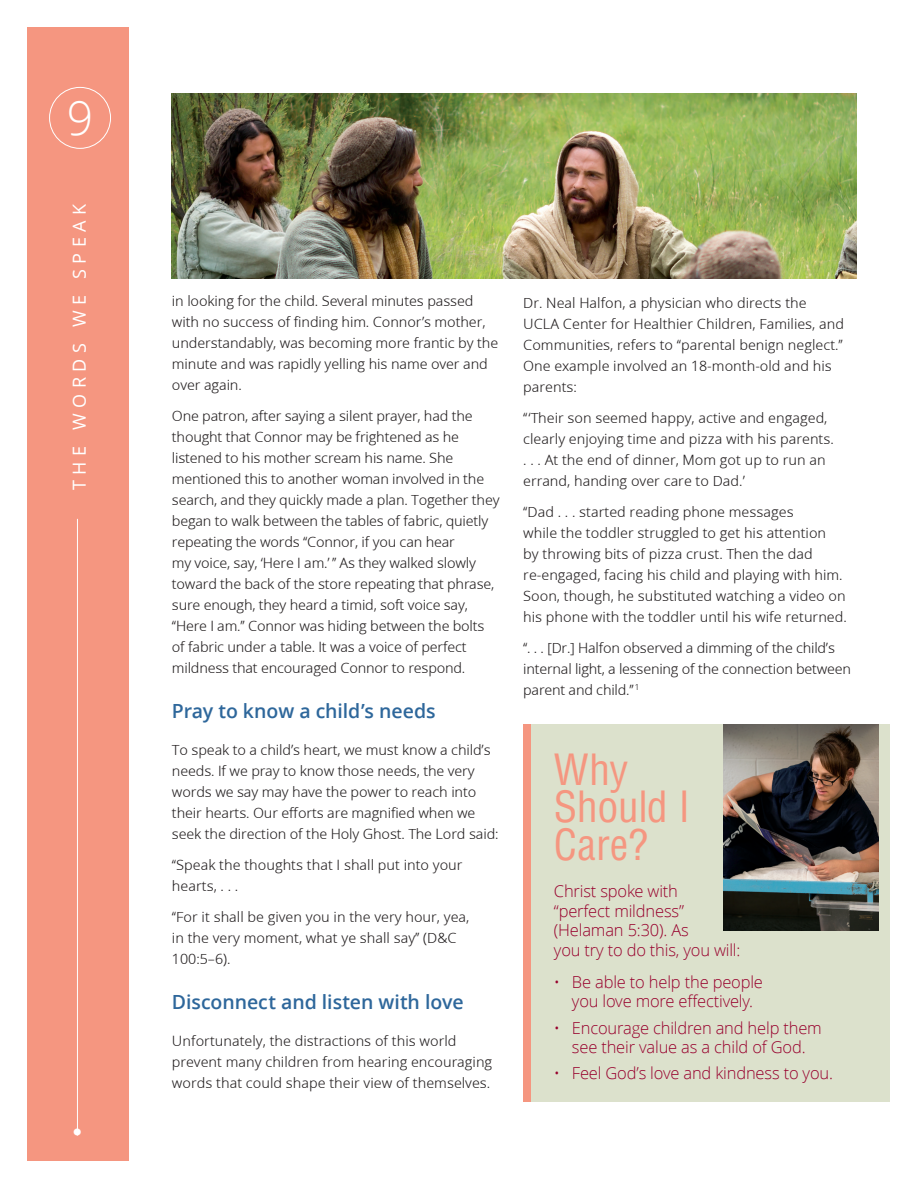
<style>
.page{position:relative;width:918px;height:1188px;background:#fff}
.page>*{position:absolute;margin:0;border:0;box-sizing:border-box;transform-origin:0 0}
.t1{font:300 46.5px "Zoramlds Lat";color:#fff}
.t2{font:condensed 42px/37.5px "Helveticalds Lat";letter-spacing:-.005em;color:#f59680}
.t3{font:600 19.5px "Zoramlds Lat";letter-spacing:-.005em;color:#2e679b}
.t4{font:300 19.5px "Helveticalds Lat";color:#fff}
.t5{font:18px "Zoramlds Lat";letter-spacing:.31em;color:#fff}
.t6{font:300 16.5px/19.5px "Zoramlds Lat";letter-spacing:-.01em;color:#98012d;text-align:center}
.t7{font:14.25px/21px "Zoramlds Lat";letter-spacing:-.01em;color:#231f20}
</style>
<div class="page">
<div style="left:27px;top:27px;width:101px;height:1134px;background:#f59680"></div>
<hr style="left:77px;top:185px;width:1px;height:951px;background:#fff">
<div style="left:71px;top:178px;width:15px;height:341px;background:#f59680"></div>
<div style="left:49px;top:87px;width:62px;height:62px;border:1px solid #fff;border-radius:50%"></div>
<img style="left:172px;top:94px;width:684px;height:185px">
<div style="left:523px;top:725px;width:8px;height:377px;background:#f59680"></div>
<div style="left:531px;top:725px;width:359px;height:377px;background:#dce1cc"></div>
<img style="left:724px;top:725px;width:154px;height:206px">
<h1 class="t1" style="left:67px;top:84px;width:28px">9</h1>
<p class="t5" style="left:66px;top:490px;width:288px;rotate:-90deg">THE WORDS WE SPEAK</p>
<h3 class="t4" style="left:73px;top:1117px;width:11px">•</h3>
<p class="t7" style="left:172px;top:291px;width:328px">in looking for the child. Several minutes passed with no success of finding him. Connor’s mother, understandably, was becoming more frantic by the minute and was rapidly yelling his name over and over again.</p>
<p class="t7" style="left:172px;top:406px;width:329px">One patron, after saying a silent prayer, had the thought that Connor may be frightened as he listened to his mother scream his name. She mentioned this to another woman involved in the search, and they quickly made a plan. Together they began to walk between the tables of fabric, quietly repeating the words “Connor, if you can hear<br>my voice, say, ‘Here I am.’ ” As they walked slowly toward the back of the store repeating that phrase, sure enough, they heard a timid, soft voice say, “Here I am.” Connor was hiding between the bolts of fabric under a table. It was a voice of perfect mildness that encouraged Connor to respond.</p>
<h3 class="t3" style="left:172px;top:696px;width:265px">Pray to know a child’s needs</h3>
<p class="t7" style="left:172px;top:740px;width:328px">To speak to a child’s heart, we must know a child’s needs. If we pray to know those needs, the very words we say may have the power to reach into their hearts. Our efforts are magnified when we seek the direction of the Holy Ghost. The Lord said:</p>
<p class="t7" style="left:172px;top:855px;width:292px">“Speak the thoughts that I shall put into your hearts, . . .</p>
<p class="t7" style="left:172px;top:907px;width:299px">“For it shall be given you in the very hour, yea, in the very moment, what ye shall say” (D&amp;C<br>100:5–6).</p>
<h3 class="t3" style="left:172px;top:987px;width:293px">Disconnect and listen with love</h3>
<p class="t7" style="left:172px;top:1031px;width:322px">Unfortunately, the distractions of this world prevent many children from hearing encouraging words that could shape their view of themselves.</p>
<p class="t7" style="left:523px;top:293px;width:322px">Dr. Neal Halfon, a physician who directs the UCLA Center for Healthier Children, Families, and Communities, refers to “parental benign neglect.” One example involved an 18-month-old and his parents:</p>
<p class="t7" style="left:523px;top:408px;width:312px">“‘Their son seemed happy, active and engaged, clearly enjoying time and pizza with his parents. . . . At the end of dinner, Mom got up to run an errand, handing over care to Dad.’</p>
<p class="t7" style="left:523px;top:502px;width:325px">“Dad . . . started reading phone messages<br>while the toddler struggled to get his attention<br>by throwing bits of pizza crust. Then the dad re-engaged, facing his child and playing with him.<br>Soon, though, he substituted watching a video on his phone with the toddler until his wife returned.</p>
<p class="t7" style="left:523px;top:638px;width:329px">“. . . [Dr.] Halfon observed a dimming of the child’s internal light, a lessening of the connection between parent and child.” <sup>1</sup></p>
<h2 class="t2" style="left:554px;top:749px;width:138px">Why<br>Should I<br>Care?</h2>
<p class="t6" style="left:554px;top:881px;width:188px;text-align:left">Christ spoke with<br>“perfect mildness” (Helaman 5:30). As<br>you try to do this, you will:</p>
<p class="t6" style="left:554px;top:972px;width:211px">• Be able to help the people you love more effectively.</p>
<p class="t6" style="left:554px;top:1018px;width:269px">• Encourage children and help them see their value as a child of God.</p>
<p class="t6" style="left:554px;top:1064px;width:281px">• Feel God’s love and kindness to you.</p>
</div>
